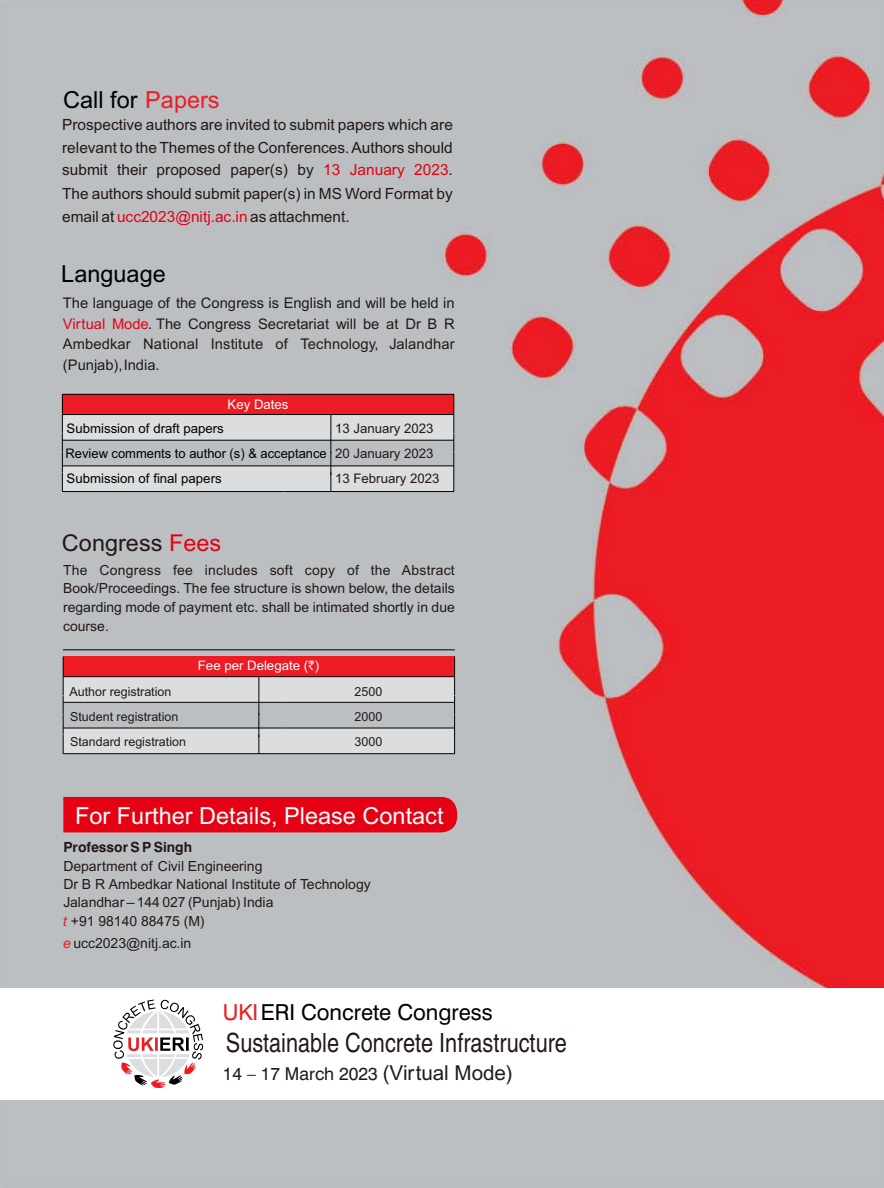
<style>
.page{position:relative;width:884px;height:1188px;background:#fff}
.page>*{position:absolute;margin:0;border:0;box-sizing:border-box;transform-origin:0 0}
.t1{font:condensed 26.4px "Helvetica";color:#231916}
.t2{font:23.55px "Arial";color:#fff}
.t3{font:23.55px "Arial";color:#000}
.t4{font:23.25px "Arial";color:#231916}
.t5{font:22.05px "Swiss 721 BT";color:#000}
.t6{font:17.55px "Swiss 721 BT";color:#231916}
.t7{font:15.45px/22.4px "Arial";color:#231916;text-align:justify}
.t8{font:14.7px/20.7px "Arial";letter-spacing:.01em;color:#231916;text-align:justify}
.t9{font:13.95px/18.5px "Arial";color:#231916}
.t10{font:700 13.95px "Swiss 721 BT";color:#231916}
.t11{font:13.2px/25px "Arial";color:#000;text-align:justify}
.t12{font:13.2px "Arial";color:#231916}
.t13{font:13.2px "Arial";color:#fff}
.t14{font:13.05px "Arial";color:#fff}
.t15{font:12.45px "Arial";color:#231916}
.s1{color:#ed1c24}
.s2{color:#e60013}
.s3{color:#231916}
.s4{font-family:"Rupee";font-size:13.2px}
.s5{font-family:"Swiss 721 BT";font-style:italic;color:#ee1c24}
.s6{font-family:"Arial";font-size:20.55px}
</style>
<div class="page">
<img style="left:0;top:0;width:884px;height:1188px">
<div style="left:0;top:989px;width:884px;height:111px;background:#fff"></div>
<svg style="left:113px;top:1000px;width:90px;height:88px"></svg>
<div style="left:62px;top:394px;width:392px;height:21px;background:#ed1c24"></div>
<div style="left:284px;top:466px;width:170px;height:26px;background:#dcddde"></div>
<div style="left:62px;top:466px;width:222px;height:26px;background:#dcddde"></div>
<div style="left:284px;top:415px;width:170px;height:25px;background:#dcddde"></div>
<div style="left:62px;top:415px;width:222px;height:25px;background:#dcddde"></div>
<hr style="left:62px;top:394px;width:222px;height:1px;background:#000">
<hr style="left:284px;top:394px;width:170px;height:1px;background:#000">
<hr style="left:62px;top:414px;width:222px;height:1px;background:#000">
<hr style="left:284px;top:414px;width:170px;height:1px;background:#000">
<hr style="left:62px;top:440px;width:222px;height:1px;background:#000">
<hr style="left:284px;top:440px;width:170px;height:1px;background:#000">
<hr style="left:62px;top:466px;width:222px;height:1px;background:#000">
<svg style="left:62px;top:395px;width:1px;height:96px"></svg>
<hr style="left:284px;top:466px;width:170px;height:1px;background:#000">
<svg style="left:330px;top:415px;width:1px;height:76px"></svg>
<svg style="left:453px;top:395px;width:1px;height:96px"></svg>
<hr style="left:62px;top:491px;width:222px;height:1px;background:#000">
<hr style="left:284px;top:491px;width:170px;height:1px;background:#000">
<div style="left:63px;top:797px;width:394px;height:35px;background:#e60013"></div>
<div style="left:63px;top:656px;width:391px;height:21px;background:#ed1c24"></div>
<div style="left:285px;top:728px;width:169px;height:26px;background:#dcddde"></div>
<div style="left:63px;top:728px;width:222px;height:26px;background:#dcddde"></div>
<div style="left:285px;top:677px;width:169px;height:25px;background:#dcddde"></div>
<div style="left:63px;top:677px;width:222px;height:25px;background:#dcddde"></div>
<hr style="left:63px;top:650px;width:222px;height:1px;background:#000">
<hr style="left:285px;top:650px;width:170px;height:1px;background:#000">
<hr style="left:63px;top:676px;width:222px;height:1px;background:#000">
<hr style="left:285px;top:676px;width:170px;height:1px;background:#000">
<hr style="left:63px;top:702px;width:222px;height:1px;background:#000">
<hr style="left:285px;top:702px;width:170px;height:1px;background:#000">
<hr style="left:63px;top:728px;width:222px;height:1px;background:#000">
<svg style="left:63px;top:657px;width:1px;height:96px"></svg>
<hr style="left:285px;top:728px;width:170px;height:1px;background:#000">
<svg style="left:258px;top:677px;width:1px;height:76px"></svg>
<svg style="left:454px;top:657px;width:1px;height:96px"></svg>
<hr style="left:63px;top:753px;width:222px;height:1px;background:#000">
<hr style="left:285px;top:753px;width:170px;height:1px;background:#000">
<h2 class="t3" style="left:63px;top:91px;width:158px">Call for <span class="s1">Papers</span></h2>
<p class="t7" style="left:62px;top:115px;width:392px">Prospective authors are invited to submit papers which are relevant to the Themes of the Conferences. Authors should submit their proposed paper(s) by <span class="s2">13 January 2023</span>.</p>
<p class="t7" style="left:62px;top:184px;width:392px">The authors should submit paper(s) in MS Word Format by email at <span class="s2">ucc2023@nitj.ac.in</span> as attachment.</p>
<h2 class="t3" style="left:61px;top:265px;width:106px">Language</h2>
<p class="t8" style="left:63px;top:294px;width:393px">The language of the Congress is English and will be held in <span class="s2">Virtual Mode</span>. The Congress Secretariat will be at Dr B R Ambedkar National Institute of Technology, Jalandhar (Punjab),India.</p>
<p class="t13" style="left:227px;top:400px;width:62px">Key Dates</p>
<p class="t11" style="left:66px;top:417px;width:369px;text-indent:269px"><span class="s3">13 January 2023<br></span>Review comments to author (s) &amp; acceptance <span class="s3">20 January 2023<br></span>Submission of final papers</p>
<p class="t11" style="left:67px;top:417px;width:159px">Submission of draft papers</p>
<p class="t12" style="left:335px;top:474px;width:106px">13 February 2023</p>
<h3 class="t4" style="left:62px;top:534px;width:161px">Congress <span class="s2">Fees</span></h3>
<p class="t9" style="left:63px;top:562px;width:393px;text-align:justify">The Congress fee includes soft copy of the Abstract Book/Proceedings. The fee structure is shown below, the details regarding mode of payment etc. shall be intimated shortly in due course.</p>
<p class="t14" style="left:198px;top:660px;width:123px">Fee per Delegate (<span class="s4">`</span>)</p>
<p class="t15" style="left:69px;top:687px;width:103px">Author registration</p>
<p class="t15" style="left:354px;top:687px;width:29px">2500</p>
<p class="t15" style="left:70px;top:712px;width:110px">Student registration</p>
<p class="t15" style="left:354px;top:712px;width:29px">2000</p>
<p class="t15" style="left:70px;top:737px;width:117px">Standard registration</p>
<p class="t15" style="left:354px;top:737px;width:29px">3000</p>
<h2 class="t2" style="left:75px;top:807px;width:370px">For Further Details, Please Contact</h2>
<p class="t10" style="left:63px;top:842px;width:130px">Professor S P Singh</p>
<p class="t9" style="left:63px;top:858px;width:309px">Department of Civil Engineering<br>Dr B R Ambedkar National Institute of Technology Jalandhar – 144 027 (Punjab) India<br><span class="s5">t</span> +91 98140 88475 (M)</p>
<p class="t9" style="left:63px;top:935px;width:129px"><span class="s5">e</span> ucc2023@nitj.ac.in</p>
<h3 class="t5" style="left:223px;top:1004px;width:271px"><span class="s1">UKI</span>ERI Concrete Congress</h3>
<p class="t6" style="left:223px;top:1066px;width:291px">14 – 17 March 2023 <span class="s6">(Virtual Mode)</span></p>
<h1 class="t1" style="left:226px;top:1033px;width:342px">Sustainable Concrete Infrastructure</h1>
</div>
